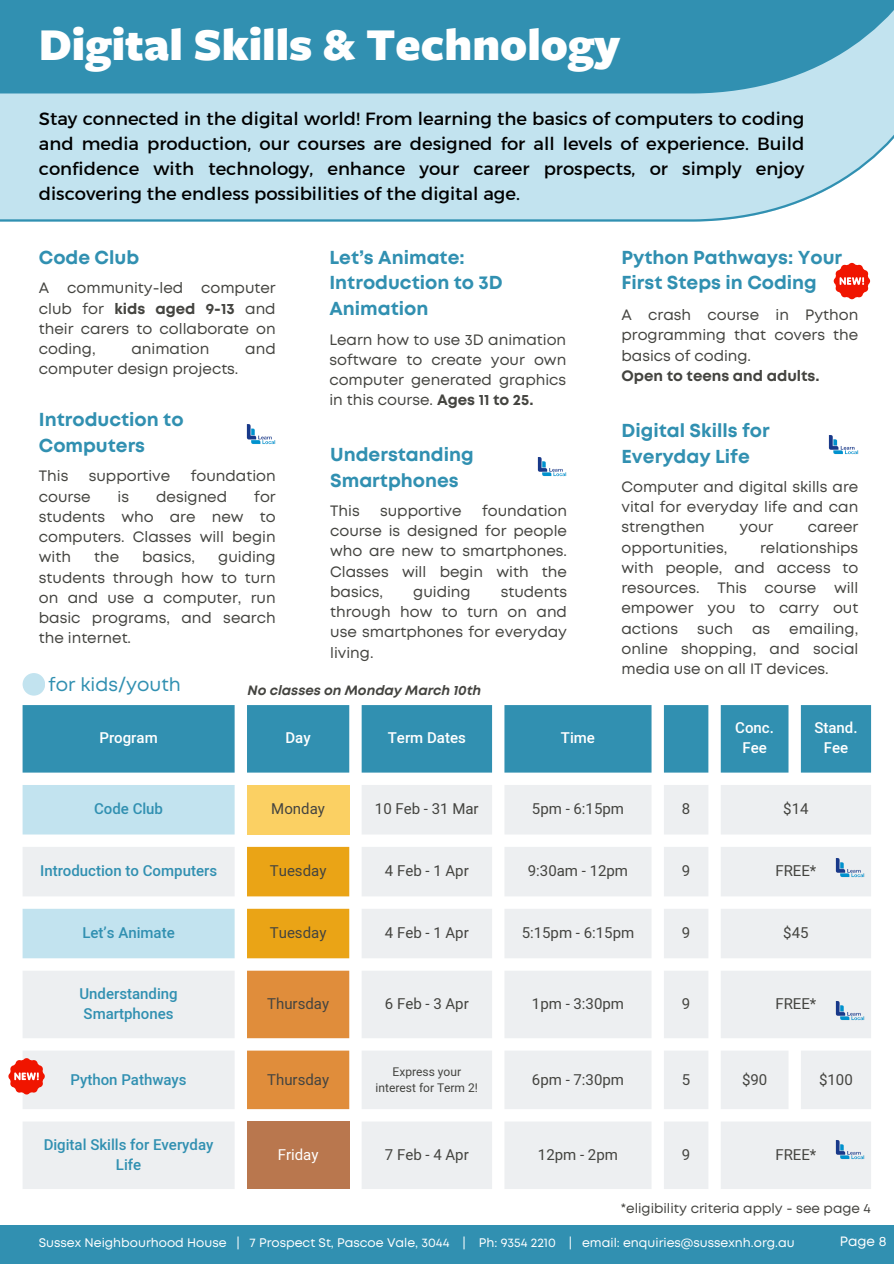
<style>
.page{position:relative;width:894px;height:1264px;background:#fff}
.page>*{position:absolute;margin:0;border:0;box-sizing:border-box;transform-origin:0 0}
.t1{font:900 47.25px "Freight Sans Pro";color:#fff}
.t2{font:700 18.75px/25.8px "Mont";color:#3190b1}
.t3{font:18.75px "Mont";color:#3190b1}
.t4{font:18px/24.8px "Kief Montaser Regular";color:#000;text-align:justify}
.t5{font:15px/20.2px "Mont";color:#444440;text-align:justify}
.t6{font:15px "Mardoto";color:#444440}
.t7{font:500 15px/20px "Mardoto";color:#3190b1}
.t8{font:500 15px/20px "Mardoto";color:#fff;text-align:center}
.t9{font:15px "Mardoto";color:#fff}
.t10{font:13.5px "Mont";color:#444440}
.t11{font:italic 700 13.5px "Mont";color:#444440}
.t12{font:13.5px "Mont";color:#fff}
.t13{font:12.45px "Mont";color:#fff}
.t14{font:12px/16px "Mardoto";color:#444440;text-align:center}
.s1{font-weight:700}
</style>
<div class="page">
<div style="left:0;top:1224px;width:893px;height:39px;background:#3190b1"></div>
<div style="left:0;top:93px;width:893px;height:128px;background:#c2e3ef"></div>
<div style="left:0;top:0;width:893px;height:93px;background:#3190b1"></div>
<svg style="left:23px;top:705px;width:847px;height:67px;fill:#3190b1"></svg>
<svg style="left:23px;top:785px;width:847px;height:403px;fill:#edeff1"></svg>
<svg style="left:247px;top:846px;width:102px;height:112px"></svg>
<svg style="left:247px;top:970px;width:102px;height:139px"></svg>
<div style="left:247px;top:1121px;width:102px;height:67px;background:#b9774e"></div>
<div style="left:23px;top:673px;width:22px;height:22px;background:#c2e3ef;border-radius:50%"></div>
<img style="left:835px;top:857px;width:29px;height:20px">
<img style="left:835px;top:1000px;width:29px;height:20px">
<img style="left:835px;top:1139px;width:29px;height:20px">
<img style="left:246px;top:424px;width:29px;height:20px">
<img style="left:537px;top:457px;width:29px;height:19px">
<img style="left:828px;top:435px;width:29px;height:19px">
<svg style="left:8px;top:1057px;width:37px;height:37px"></svg>
<svg style="left:833px;top:262px;width:37px;height:37px"></svg>
<h1 class="t1" style="left:39px;top:12px;width:582px">Digital Skills &amp; Technology</h1>
<h3 class="t4" style="left:39px;top:107px;width:766px">Stay connected in the digital world! From learning the basics of computers to coding and media production, our courses are designed for all levels of experience. Build confidence with technology, enhance your career prospects, or simply enjoy discovering the endless possibilities of the digital age.</h3>
<h2 class="t2" style="left:39px;top:245px;width:102px">Code Club</h2>
<h5 class="t5" style="left:39px;top:279px;width:238px">A community-led computer club for <span class="s1">kids aged 9-13</span> and their carers to collaborate on coding,</h5>
<h5 class="t5" style="left:131px;top:340px;width:79px">animation</h5>
<h5 class="t5" style="left:245px;top:340px;width:32px">and</h5>
<h5 class="t5" style="left:39px;top:360px;width:201px">computer design projects.</h5>
<h2 class="t2" style="left:39px;top:408px;width:146px">Introduction to<br>Computers</h2>
<p class="t5" style="left:39px;top:467px;width:31px">This</p>
<p class="t5" style="left:89px;top:467px;width:83px">supportive</p>
<p class="t5" style="left:191px;top:467px;width:86px">foundation</p>
<p class="t5" style="left:39px;top:487px;width:53px">course</p>
<p class="t5" style="left:117px;top:487px;width:13px">is</p>
<p class="t5" style="left:156px;top:487px;width:72px">designed</p>
<p class="t5" style="left:39px;top:487px;width:238px;text-indent:215px">for students who are new to computers. Classes will begin with</p>
<p class="t5" style="left:39px;top:548px;width:238px;text-indent:179px">guiding students through how to turn on and use a computer, run basic programs, and search the internet.</p>
<p class="t5" style="left:94px;top:548px;width:27px">the</p>
<p class="t5" style="left:142px;top:548px;width:54px">basics,</p>
<h5 class="t2" style="left:329px;top:245px;width:175px">Let’s Animate:<br>Introduction to 3D<br>Animation</h5>
<h2 class="t5" style="left:329px;top:330px;width:238px">Learn how to use 3D animation software to create your own computer generated graphics in this course. <span class="s1">Ages 11 to 25.</span></h2>
<h3 class="t2" style="left:330px;top:442px;width:145px">Understanding<br>Smartphones</h3>
<h4 class="t5" style="left:330px;top:501px;width:31px">This</h4>
<h4 class="t5" style="left:380px;top:501px;width:83px">supportive</h4>
<h4 class="t5" style="left:330px;top:501px;width:238px;text-indent:152px">foundation course is designed for people who are new to smartphones.<br>Classes will begin with the basics,</h4>
<h4 class="t5" style="left:330px;top:582px;width:238px;text-indent:170px">students through how to turn on and use smartphones for everyday living.</h4>
<h4 class="t5" style="left:413px;top:582px;width:59px">guiding</h4>
<p class="t3" style="left:49px;top:677px;width:134px">for kids/youth</p>
<p class="t11" style="left:247px;top:685px;width:235px">No classes on Monday March 10th</p>
<h2 class="t8" style="left:99px;top:728px;width:60px">Program</h2>
<p class="t8" style="left:285px;top:728px;width:27px">Day</p>
<h5 class="t8" style="left:388px;top:728px;width:79px">Term Dates</h5>
<h2 class="t8" style="left:560px;top:728px;width:36px">Time</h2>
<h5 class="t2" style="left:621px;top:245px;width:222px">Python Pathways: Your<br>First Steps in Coding</h5>
<h2 class="t5" style="left:621px;top:306px;width:238px;text-align:left">A crash course in Python programming that covers the basics of coding.<br><span class="s1">Open to teens and adults.</span></h2>
<h5 class="t2" style="left:621px;top:418px;width:150px">Digital Skills for<br>Everyday Life</h5>
<p class="t5" style="left:621px;top:477px;width:238px">Computer and digital skills are vital for everyday life and can strengthen</p>
<p class="t5" style="left:739px;top:518px;width:35px">your</p>
<p class="t5" style="left:807px;top:518px;width:52px">career</p>
<p class="t5" style="left:621px;top:538px;width:238px;text-indent:139px">relationships with people, and access to resources. This course will empower you to carry out actions</p>
<p class="t5" style="left:621px;top:538px;width:107px">opportunities,</p>
<p class="t5" style="left:621px;top:619px;width:238px;text-indent:168px">emailing, online shopping, and social media use on all IT devices.</p>
<p class="t5" style="left:697px;top:619px;width:38px">such</p>
<p class="t5" style="left:752px;top:619px;width:20px">as</p>
<p class="t8" style="left:735px;top:718px;width:40px">Conc.</p>
<h5 class="t8" style="left:742px;top:738px;width:26px">Fee</h5>
<p class="t8" style="left:814px;top:718px;width:45px">Stand.<br>Fee</p>
<p class="t7" style="left:94px;top:799px;width:70px">Code Club</p>
<p class="t6" style="left:271px;top:800px;width:55px">Monday</p>
<p class="t6" style="left:375px;top:800px;width:105px">10 Feb - 31 Mar</p>
<p class="t6" style="left:532px;top:800px;width:93px">5pm - 6:15pm</p>
<p class="t6" style="left:681px;top:800px;width:10px">8</p>
<p class="t6" style="left:783px;top:800px;width:27px">$14</p>
<p class="t7" style="left:40px;top:861px;width:178px">Introduction to Computers</p>
<p class="t6" style="left:270px;top:862px;width:58px">Tuesday</p>
<p class="t6" style="left:385px;top:862px;width:85px">4 Feb - 1 Apr</p>
<p class="t6" style="left:527px;top:862px;width:102px">9:30am - 12pm</p>
<p class="t6" style="left:681px;top:862px;width:10px">9</p>
<p class="t6" style="left:775px;top:862px;width:42px">FREE*</p>
<p class="t7" style="left:82px;top:923px;width:94px">Let’s Animate</p>
<p class="t6" style="left:270px;top:924px;width:58px">Tuesday</p>
<p class="t6" style="left:385px;top:924px;width:85px">4 Feb - 1 Apr</p>
<p class="t6" style="left:521px;top:924px;width:114px">5:15pm - 6:15pm</p>
<p class="t6" style="left:681px;top:924px;width:10px">9</p>
<p class="t6" style="left:783px;top:924px;width:27px">$45</p>
<p class="t7" style="left:79px;top:983px;width:100px">Understanding<br>Smartphones</p>
<p class="t6" style="left:267px;top:995px;width:63px">Thursday</p>
<p class="t6" style="left:385px;top:995px;width:85px">6 Feb - 3 Apr</p>
<p class="t6" style="left:532px;top:995px;width:93px">1pm - 3:30pm</p>
<p class="t6" style="left:681px;top:995px;width:10px">9</p>
<p class="t6" style="left:775px;top:995px;width:42px">FREE*</p>
<p class="t7" style="left:70px;top:1069px;width:118px">Python Pathways</p>
<p class="t6" style="left:267px;top:1071px;width:63px">Thursday</p>
<p class="t14" style="left:375px;top:1063px;width:104px">Express your interest for Term 2!</p>
<p class="t6" style="left:532px;top:1071px;width:93px">6pm - 7:30pm</p>
<p class="t6" style="left:681px;top:1071px;width:10px">5</p>
<p class="t6" style="left:741px;top:1071px;width:27px">$90</p>
<p class="t6" style="left:818px;top:1071px;width:35px">$100</p>
<p class="t7" style="left:44px;top:1134px;width:171px;text-align:center">Digital Skills for Everyday<br>Life</p>
<p class="t9" style="left:278px;top:1145px;width:42px">Friday</p>
<p class="t6" style="left:385px;top:1145px;width:85px">7 Feb - 4 Apr</p>
<p class="t6" style="left:538px;top:1145px;width:81px">12pm - 2pm</p>
<p class="t6" style="left:681px;top:1145px;width:10px">9</p>
<p class="t6" style="left:775px;top:1145px;width:42px">FREE*</p>
<p class="t10" style="left:620px;top:1202px;width:251px">*eligibility criteria apply - see page 4</p>
<p class="t13" style="left:39px;top:1237px;width:757px">Sussex Neighbourhood House | 7 Prospect St, Pascoe Vale, 3044 | Ph: 9354 2210 | email: enquiries@sussexnh.org.au</p>
<p class="t12" style="left:839px;top:1236px;width:48px">Page 8</p>
</div>
